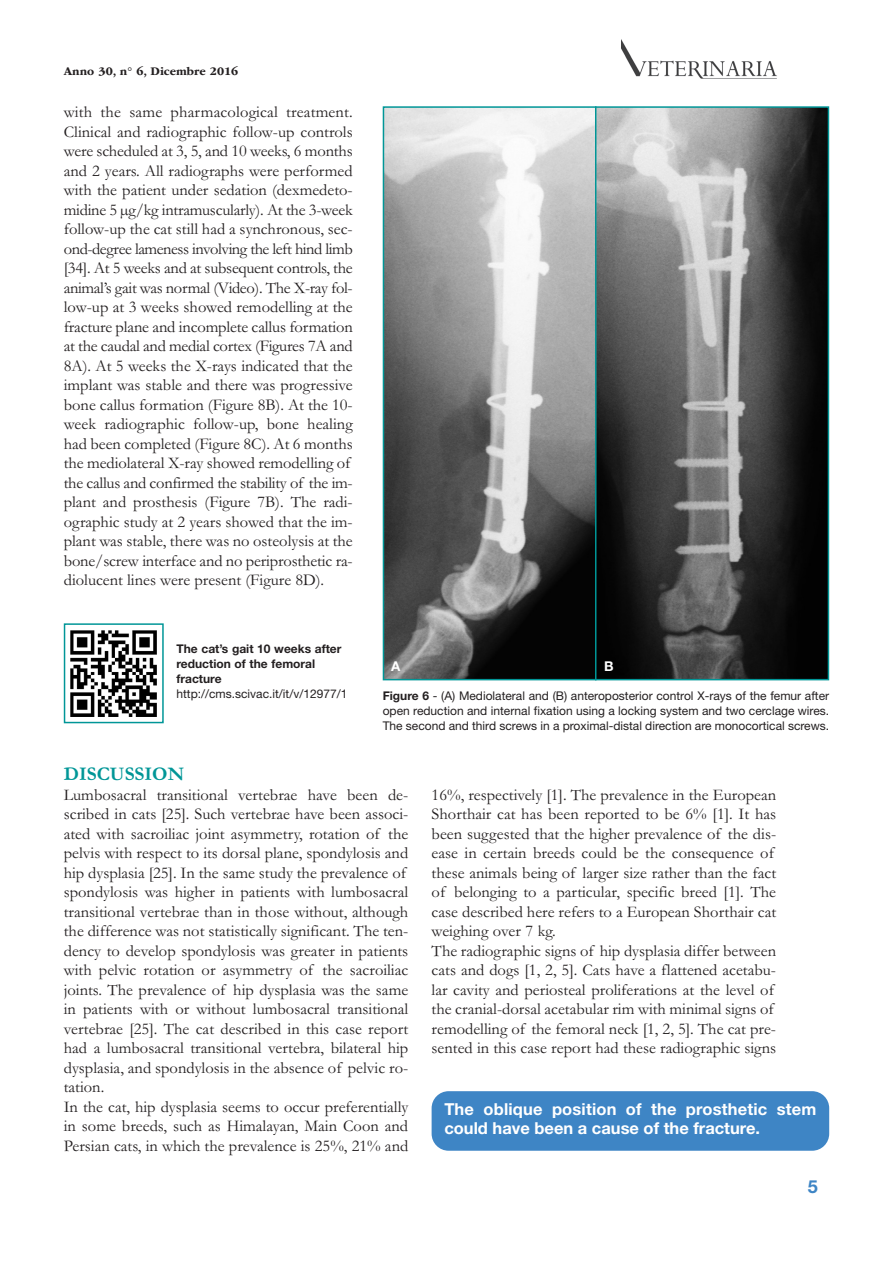
<style>
.page{position:relative;width:893px;height:1263px;background:#fff}
.page>*{position:absolute;margin:0;border:0;box-sizing:border-box;transform-origin:0 0}
.t1{font:700 19.5px "Garamond";color:#009697}
.t2{font:700 18px "Helvetica Neue LT Std";color:#3e85c5}
.t3{font:16.5px/19.5px "Garamond";color:#231f20}
.t4{font:700 16.5px/19.5px "Helvetica Neue LT Std";letter-spacing:.01em;color:#fff}
.t5{font:700 13.5px "Helvetica Neue LT Std";color:#fff}
.t6{font:12px/15px "Helvetica Neue LT Std";color:#231f20;text-align:justify}
.t7{font:700 12px/15px "Helvetica Neue LT Std";color:#231f20}
.t8{font:700 12px "ITC Garamond Std";color:#231f20}
.s1{font-weight:700}
</style>
<div class="page">
<img style="left:622px;top:40px;width:155px;height:39px">
<img style="left:386px;top:109px;width:440px;height:568px">
<div style="left:383px;top:106px;width:446px;height:574px;border:2px solid #009697"></div>
<hr style="left:595px;top:106px;width:1px;height:574px;background:#009697">
<div style="left:432px;top:1091px;width:397px;height:60px;background:#3e85c5;border-radius:17px"></div>
<img style="left:71px;top:630px;width:86px;height:86px">
<div style="left:64px;top:623px;width:100px;height:100px;border:2px solid #009697"></div>
<p class="t8" style="left:64px;top:64px;width:176px">Anno 30, n° 6, Dicembre 2016</p>
<p class="t3" style="left:64px;top:104px;width:291px">with the same pharmacological treatment.<br>Clinical and radiographic follow-up controls were scheduled at 3, 5, and 10 weeks, 6 months and 2 years. All radiographs were performed with the patient under sedation (dexmedeto&shy;midine 5 µg/kg intramuscularly). At the 3-week follow-up the cat still had a synchronous, sec&shy;ond-degree lameness involving the left hind limb [34]. At 5 weeks and at subsequent controls, the animal’s gait was normal (Video). The X-ray fol&shy;low-up at 3 weeks showed remodelling at the fracture plane and incomplete callus formation at the caudal and medial cortex (Figures 7A and 8A). At 5 weeks the X-rays indicated that the implant was stable and there was progressive bone callus formation (Figure 8B). At the 10- week radiographic follow-up, bone healing had been completed (Figure 8C). At 6 months the mediolateral X-ray showed remodelling of the callus and confirmed the stability of the im&shy;plant and prosthesis (Figure 7B). The radi&shy;ographic study at 2 years showed that the im&shy;plant was stable, there was no osteolysis at the bone/screw interface and no periprosthetic ra&shy;diolucent lines were present (Figure 8D).</p>
<p class="t7" style="left:176px;top:643px;width:167px">The cat’s gait 10 weeks after reduction of the femoral fracture</p>
<p class="t6" style="left:176px;top:688px;width:172px">http://cms.scivac.it/it/v/12977/1</p>
<p class="t5" style="left:391px;top:661px;width:11px">A</p>
<p class="t5" style="left:604px;top:661px;width:11px">B</p>
<p class="t6" style="left:383px;top:689px;width:448px"><span class="s1">Figure 6</span> - (A) Mediolateral and (B) anteroposterior control X-rays of the femur after open reduction and internal fixation using a locking system and two cerclage wires.<br>The second and third screws in a proximal-distal direction are monocortical screws.</p>
<p class="t1" style="left:64px;top:766px;width:122px">DISCUSSION</p>
<p class="t3" style="left:64px;top:787px;width:346px">Lumbosacral transitional vertebrae have been de&shy;scribed in cats [25]. Such vertebrae have been associ&shy;ated with sacroiliac joint asymmetry, rotation of the pelvis with respect to its dorsal plane, spondylosis and hip dysplasia [25]. In the same study the prevalence of spondylosis was higher in patients with lumbosacral transitional vertebrae than in those without, although the difference was not statistically significant. The ten&shy;dency to develop spondylosis was greater in patients with pelvic rotation or asymmetry of the sacroiliac joints. The prevalence of hip dysplasia was the same in patients with or without lumbosacral transitional vertebrae [25]. The cat described in this case report had a lumbosacral transitional vertebra, bilateral hip dysplasia, and spondylosis in the absence of pelvic ro&shy;tation.<br>In the cat, hip dysplasia seems to occur preferentially in some breeds, such as Himalayan, Main Coon and Persian cats, in which the prevalence is 25%, 21% and</p>
<p class="t3" style="left:432px;top:786px;width:346px">16%, respectively [1]. The prevalence in the European Shorthair cat has been reported to be 6% [1]. It has been suggested that the higher prevalence of the dis&shy;ease in certain breeds could be the consequence of these animals being of larger size rather than the fact of belonging to a particular, specific breed [1]. The case described here refers to a European Shorthair cat weighing over 7 kg.<br>The radiographic signs of hip dysplasia differ between cats and dogs [1, 2, 5]. Cats have a flattened acetabu&shy;lar cavity and periosteal proliferations at the level of the cranial-dorsal acetabular rim with minimal signs of remodelling of the femoral neck [1, 2, 5]. The cat pre&shy;sented in this case report had these radiographic signs</p>
<p class="t4" style="left:444px;top:1101px;width:374px">The oblique position of the prosthetic stem could have been a cause of the fracture.</p>
<p class="t2" style="left:808px;top:1180px;width:12px">5</p>
</div>
